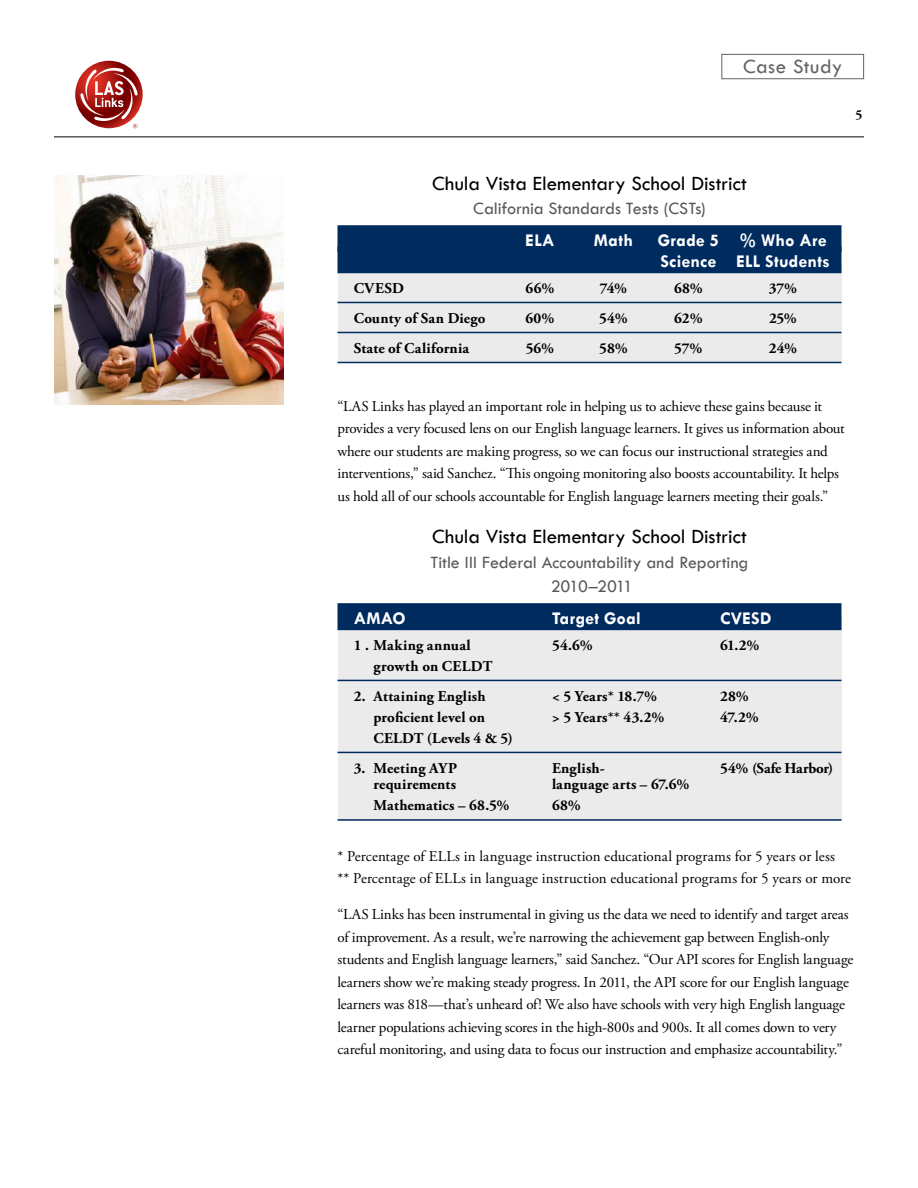
<style>
.page{position:relative;width:918px;height:1188px;background:#fff}
.page>*{position:absolute;margin:0;border:0;box-sizing:border-box;transform-origin:0 0}
.t1{font:21px "Tw Cen";color:#000}
.t2{font:21px "Tw Cen";letter-spacing:.02em;color:#636466}
.t3{font:18px/24.5px "Tw Cen";letter-spacing:-.005em;color:#58595b;text-align:center}
.t4{font:700 18px/21px "Tw Cen";letter-spacing:.015em;color:#fff}
.t5{font:15px/22.5px "Adobe Garamond Pro";letter-spacing:-.01em;color:#000}
.t6{font:700 15px "Adobe Garamond Pro";letter-spacing:.015em;color:#000}
.t7{font:15px/22.5px "Adobe Garamond Pro";letter-spacing:.01em;color:#000}
.t8{font:700 15px "Adobe Garamond Pro";letter-spacing:-.015em;color:#000}
.t9{font:700 13.5px "Adobe Garamond";color:#000}
</style>
<div class="page">
<hr style="left:54px;top:136px;width:810px;height:1px;background:#000">
<div style="left:721px;top:54px;width:143px;height:25px;background:#fff;border:1px solid #636466"></div>
<svg style="left:75px;top:61px;width:68px;height:67px"></svg>
<img style="left:54px;top:176px;width:230px;height:229px">
<div style="left:338px;top:267px;width:503px;height:96px;background:#ebebec"></div>
<div style="left:338px;top:225px;width:504px;height:27px;background:#002b5f"></div>
<div style="left:338px;top:246px;width:504px;height:27px;background:#002b5f"></div>
<hr style="left:338px;top:302px;width:504px;height:1px;background:#002b5f">
<hr style="left:338px;top:332px;width:504px;height:1px;background:#002b5f">
<hr style="left:338px;top:362px;width:504px;height:1px;background:#002b5f">
<div style="left:338px;top:620px;width:503px;height:201px;background:#ebebec"></div>
<div style="left:338px;top:603px;width:504px;height:27px;background:#002b5f"></div>
<hr style="left:338px;top:680px;width:504px;height:1px;background:#002b5f">
<hr style="left:338px;top:752px;width:504px;height:1px;background:#002b5f">
<hr style="left:338px;top:819px;width:504px;height:2px;background:#002b5f">
<h1 class="t2" style="left:743px;top:54px;width:101px">Case Study</h1>
<p class="t9" style="left:855px;top:108px;width:9px">5</p>
<h1 class="t1" style="left:432px;top:171px;width:316px">Chula Vista Elementary School District</h1>
<p class="t3" style="left:473px;top:196px;width:234px">California Standards Tests (CSTs)</p>
<p class="t4" style="left:525px;top:230px;width:31px">ELA</p>
<p class="t4" style="left:594px;top:230px;width:41px">Math</p>
<p class="t4" style="left:658px;top:230px;width:174px">Grade 5 % Who Are<br>Science ELL Students</p>
<p class="t6" style="left:354px;top:279px;width:52px">CVESD</p>
<p class="t6" style="left:526px;top:279px;width:30px">66%</p>
<p class="t6" style="left:600px;top:279px;width:29px">74%</p>
<p class="t6" style="left:674px;top:279px;width:30px">68%</p>
<p class="t6" style="left:769px;top:279px;width:30px">37%</p>
<p class="t6" style="left:354px;top:309px;width:133px">County of San Diego</p>
<p class="t6" style="left:525px;top:309px;width:30px">60%</p>
<p class="t6" style="left:599px;top:309px;width:30px">54%</p>
<p class="t6" style="left:674px;top:309px;width:30px">62%</p>
<p class="t6" style="left:769px;top:309px;width:29px">25%</p>
<p class="t6" style="left:354px;top:339px;width:117px">State of California</p>
<p class="t6" style="left:526px;top:339px;width:30px">56%</p>
<p class="t6" style="left:599px;top:339px;width:30px">58%</p>
<p class="t6" style="left:674px;top:339px;width:30px">57%</p>
<p class="t6" style="left:769px;top:339px;width:30px">24%</p>
<p class="t5" style="left:338px;top:395px;width:509px">“LAS Links has played an important role in helping us to achieve these gains because it provides a very focused lens on our English language learners. It gives us information about where our students are making progress, so we can focus our instructional strategies and interventions,” said Sanchez. “This ongoing monitoring also boosts accountability. It helps us hold all of our schools accountable for English language learners meeting their goals.”</p>
<h1 class="t1" style="left:432px;top:524px;width:316px">Chula Vista Elementary School District</h1>
<p class="t3" style="left:430px;top:550px;width:320px">Title III Federal Accountability and Reporting<br>2010–2011</p>
<p class="t4" style="left:354px;top:608px;width:54px">AMAO</p>
<p class="t4" style="left:552px;top:608px;width:90px">Target Goal</p>
<p class="t4" style="left:720px;top:608px;width:53px">CVESD</p>
<p class="t6" style="left:354px;top:636px;width:119px">1 . Making annual</p>
<p class="t6" style="left:552px;top:636px;width:42px">54.6%</p>
<p class="t6" style="left:720px;top:636px;width:41px">61.2%</p>
<p class="t6" style="left:374px;top:657px;width:121px">growth on CELDT</p>
<p class="t6" style="left:354px;top:687px;width:133px">2. Attaining English</p>
<p class="t6" style="left:552px;top:687px;width:107px">&lt; 5 Years* 18.7%</p>
<p class="t6" style="left:720px;top:687px;width:30px">28%</p>
<p class="t6" style="left:374px;top:708px;width:113px">proficient level on</p>
<p class="t6" style="left:552px;top:708px;width:114px">&gt; 5 Years** 43.2%</p>
<p class="t6" style="left:720px;top:708px;width:40px">47.2%</p>
<p class="t6" style="left:374px;top:729px;width:141px">CELDT (Levels 4 &amp; 5)</p>
<p class="t6" style="left:354px;top:759px;width:105px">3. Meeting AYP</p>
<p class="t6" style="left:552px;top:759px;width:54px">English-</p>
<p class="t8" style="left:720px;top:759px;width:115px">54% (Safe Harbor)</p>
<p class="t6" style="left:374px;top:776px;width:84px">requirements</p>
<p class="t6" style="left:552px;top:776px;width:139px">language arts – 67.6%</p>
<p class="t6" style="left:374px;top:797px;width:137px">Mathematics – 68.5%</p>
<p class="t6" style="left:552px;top:797px;width:30px">68%</p>
<p class="t7" style="left:338px;top:845px;width:515px">* Percentage of ELLs in language instruction educational programs for 5 years or less<br>** Percentage of ELLs in language instruction educational programs for 5 years or more</p>
<p class="t5" style="left:338px;top:904px;width:517px">“LAS Links has been instrumental in giving us the data we need to identify and target areas of improvement. As a result, we’re narrowing the achievement gap between English-only students and English language learners,” said Sanchez. “Our API scores for English language learners show we’re making steady progress. In 2011, the API score for our English language learners was 818—that’s unheard of! We also have schools with very high English language learner populations achieving scores in the high-800s and 900s. It all comes down to very careful monitoring, and using data to focus our instruction and emphasize accountability.”</p>
</div>
